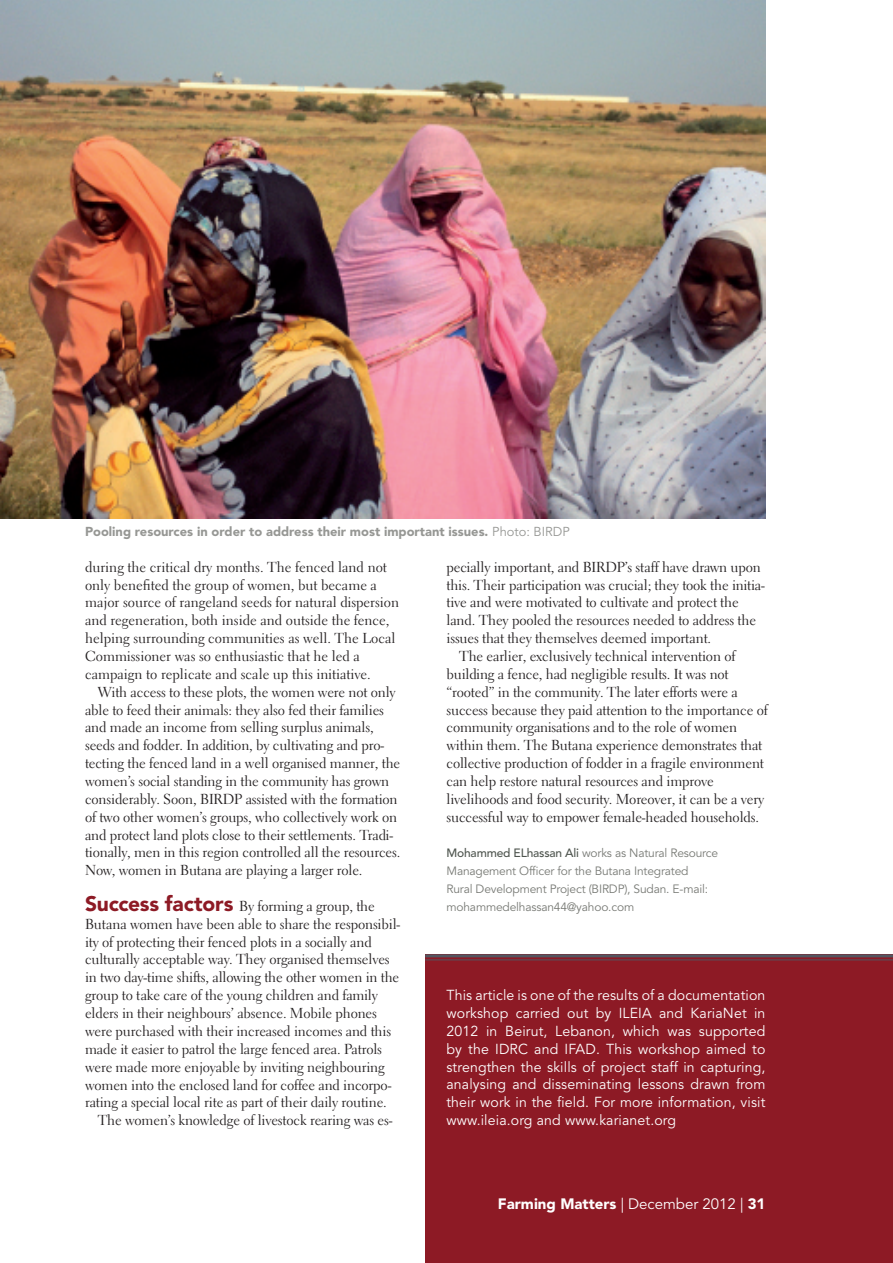
<style>
.page{position:relative;width:893px;height:1263px;background:#fff}
.page>*{position:absolute;margin:0;border:0;box-sizing:border-box;transform-origin:0 0}
.t1{font:900 15px "Avenir LT Std";color:#fff}
.t2{font:14.4px/17.9px "Electra LT Std";letter-spacing:-.01em;color:#231f20}
.t3{font:14.4px/17.9px "Avenir LT Std";letter-spacing:.01em;color:#fff;text-align:justify}
.t4{font:900 12.9px "Avenir LT Std";color:#969794}
.t5{font:12px/17.9px "Avenir LT Std";letter-spacing:-.015em;color:#787a75}
.s1{font-weight:400}
.s2{font-family:"Avenir LT Std";font-weight:900;font-size:21px;color:#8d1a25}
.s3{font-weight:500;color:#4f554f}
</style>
<div class="page">
<div style="left:425px;top:954px;width:468px;height:309px;background:#8d1a25"></div>
<hr style="left:425px;top:954px;width:468px;height:3px;background:#535660">
<hr style="left:425px;top:959px;width:468px;height:1px;background:#535660">
<img style="left:0;top:0;width:765px;height:518px">
<p class="t4" style="left:85px;top:524px;width:486px">Pooling resources in order to address their most important issues. <span class="s1">Photo: BIRDP</span></p>
<p class="t2" style="left:85px;top:558px;width:316px">during the critical dry months. The fenced land not only benefited the group of women, but became a major source of rangeland seeds for natural dispersion and regeneration, both inside and outside the fence, helping surrounding communities as well. The Local Commissioner was so enthusiastic that he led a campaign to replicate and scale up this initiative.</p>
<p class="t2" style="left:85px;top:683px;width:317px;text-indent:13px">With access to these plots, the women were not only able to feed their animals: they also fed their families and made an income from selling surplus animals, seeds and fodder. In addition, by cultivating and pro&shy;tecting the fenced land in a well organised manner, the women’s social standing in the community has grown considerably. Soon, BIRDP assisted with the formation of two other women’s groups, who collectively work on and protect land plots close to their settlements. Tradi&shy;tionally, men in this region controlled all the resources.<br>Now, women in Butana are playing a larger role.</p>
<p class="t2" style="left:85px;top:897px;width:291px"><span class="s2">Success factors</span> By forming a group, the</p>
<p class="t2" style="left:85px;top:915px;width:317px">Butana women have been able to share the responsibil-</p>
<p class="t2" style="left:85px;top:933px;width:288px">ity of protecting their fenced plots in a socially and</p>
<p class="t2" style="left:85px;top:951px;width:306px">culturally acceptable way. They organised themselves</p>
<p class="t2" style="left:85px;top:968px;width:316px">in two day-time shifts, allowing the other women in the</p>
<p class="t2" style="left:85px;top:986px;width:294px">group to take care of the young children and family</p>
<p class="t2" style="left:85px;top:1004px;width:293px">elders in their neighbours’ absence. Mobile phones</p>
<p class="t2" style="left:85px;top:1022px;width:308px">were purchased with their increased incomes and this</p>
<p class="t2" style="left:85px;top:1040px;width:299px">made it easier to patrol the large fenced area. Patrols</p>
<p class="t2" style="left:85px;top:1058px;width:301px">were made more enjoyable by inviting neighbouring</p>
<p class="t2" style="left:85px;top:1076px;width:308px">women into the enclosed land for coffee and incorpo-</p>
<p class="t2" style="left:85px;top:1093px;width:303px">rating a special local rite as part of their daily routine.</p>
<p class="t2" style="left:98px;top:1111px;width:296px">The women’s knowledge of livestock rearing was es-</p>
<p class="t2" style="left:446px;top:558px;width:316px">pecially important, and BIRDP’s staff have drawn upon</p>
<p class="t2" style="left:446px;top:576px;width:320px">this. Their participation was crucial; they took the initia-</p>
<p class="t2" style="left:446px;top:594px;width:294px">tive and were motivated to cultivate and protect the</p>
<p class="t2" style="left:446px;top:611px;width:311px">land. They pooled the resources needed to address the</p>
<p class="t2" style="left:446px;top:629px;width:266px">issues that they themselves deemed important.</p>
<p class="t2" style="left:459px;top:647px;width:278px">The earlier, exclusively technical intervention of</p>
<p class="t2" style="left:446px;top:665px;width:284px">building a fence, had negligible results. It was not</p>
<p class="t2" style="left:446px;top:683px;width:293px">“rooted” in the community. The later efforts were a</p>
<p class="t2" style="left:446px;top:701px;width:323px">success because they paid attention to the importance of</p>
<p class="t2" style="left:446px;top:719px;width:292px">community organisations and to the role of women</p>
<p class="t2" style="left:446px;top:736px;width:317px">within them. The Butana experience demonstrates that</p>
<p class="t2" style="left:446px;top:754px;width:319px">collective production of fodder in a fragile environment</p>
<p class="t2" style="left:446px;top:772px;width:269px">can help restore natural resources and improve</p>
<p class="t2" style="left:446px;top:790px;width:319px">livelihoods and food security. Moreover, it can be a very</p>
<p class="t2" style="left:446px;top:808px;width:314px">successful way to empower female-headed households.</p>
<p class="t5" style="left:446px;top:845px;width:273px"><span class="s3">Mohammed ELhassan Ali</span> works as Natural Resource Management Officer for the Butana Integrated<br>Rural Development Project (BIRDP), Sudan. E-mail: mohammedelhassan44@yahoo.com</p>
<p class="t3" style="left:446px;top:987px;width:320px">This article is one of the results of a documentation workshop carried out by ILEIA and KariaNet in 2012 in Beirut, Lebanon, which was supported by the IDRC and IFAD. This workshop aimed to strengthen the skills of project staff in capturing, analysing and disseminating lessons drawn from their work in the field. For more information, visit www.ileia.org and www.karianet.org</p>
<p class="t1" style="left:498px;top:1195px;width:269px">Farming Matters <span class="s1">| December 2012 |</span> 31</p>
</div>
